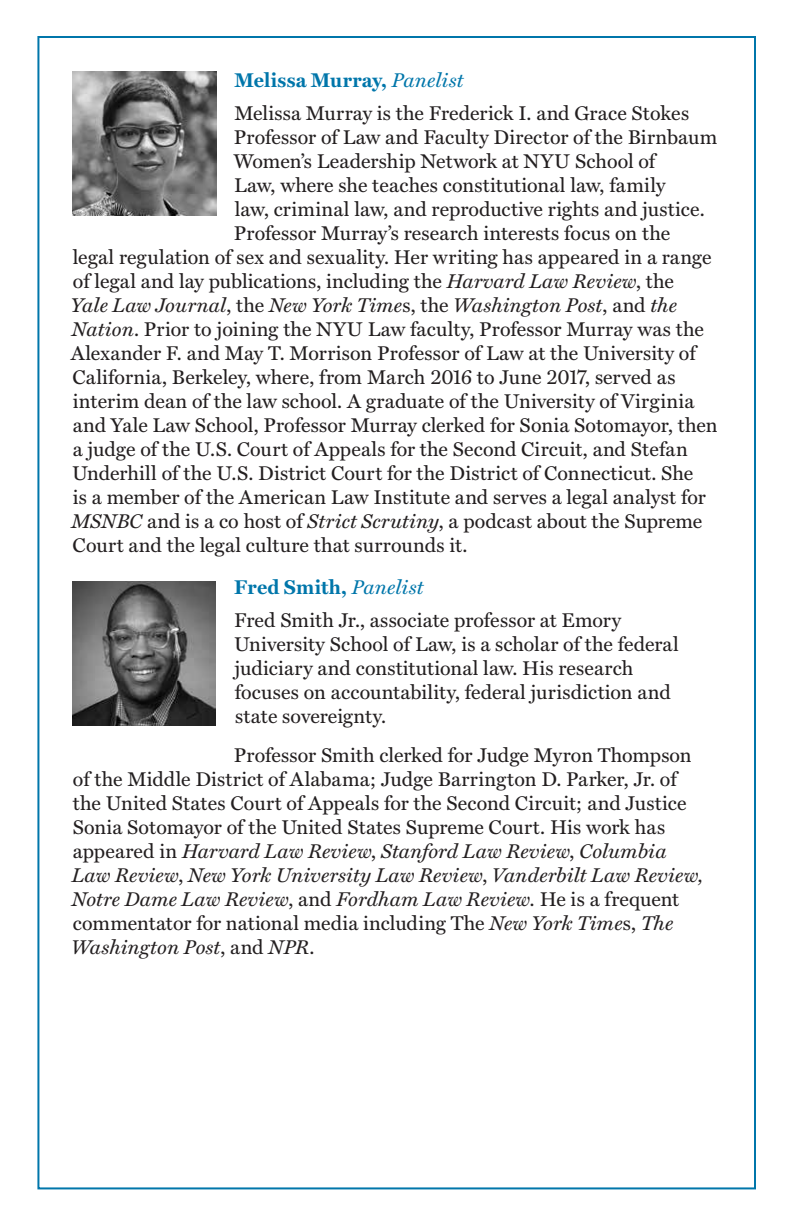
<style>
.page{position:relative;width:792px;height:1224px;background:#fff}
.page>*{position:absolute;margin:0;border:0;box-sizing:border-box;transform-origin:0 0}
.Body_Copy{font:20px/24px "Miller Text";letter-spacing:.005em;color:#231f20}
.Body_Copy-2{font:italic 20px "Miller Text";letter-spacing:.005em;color:#231f20}
.Name{font:700 20px "Miller Text";letter-spacing:.01em;color:#0076aa}
.s1{font-weight:400;font-style:italic}
.s2{font-style:italic}
.s3{font-style:normal}
</style>
<div class="page">
<img style="left:72px;top:72px;width:144px;height:144px">
<img style="left:72px;top:582px;width:144px;height:144px">
<p class="Name" style="left:235px;top:65px;width:231px">Melissa Murray, <span class="s1">Panelist</span></p>
<p class="Body_Copy" style="left:234px;top:100px;width:456px">Melissa Murray is the Frederick I. and Grace Stokes</p>
<p class="Body_Copy" style="left:234px;top:124px;width:485px">Professor of Law and Faculty Director of the Birnbaum</p>
<p class="Body_Copy" style="left:234px;top:148px;width:423px">Women’s Leadership Network at NYU School of</p>
<p class="Body_Copy" style="left:234px;top:172px;width:433px">Law, where she teaches constitutional law, family</p>
<p class="Body_Copy" style="left:235px;top:196px;width:472px">law, criminal law, and reproductive rights and justice.</p>
<p class="Body_Copy" style="left:234px;top:220px;width:438px">Professor Murray’s research interests focus on the</p>
<p class="Body_Copy" style="left:73px;top:244px;width:640px">legal regulation of sex and sexuality. Her writing has appeared in a range</p>
<p class="Body_Copy" style="left:73px;top:268px;width:603px">of legal and lay publications, including the <span class="s2">Harvard Law Review</span>, the</p>
<p class="Body_Copy-2" style="left:71px;top:289px;width:608px">Yale Law Journal<span class="s3">, the</span> New York Time<span class="s3">s, the</span> Washington Post<span class="s3">, and</span> the</p>
<p class="Body_Copy" style="left:72px;top:316px;width:634px"><span class="s2">Nation</span>. Prior to joining the NYU Law faculty, Professor Murray was the</p>
<p class="Body_Copy" style="left:71px;top:340px;width:627px">Alexander F. and May T. Morrison Professor of Law at the University of</p>
<p class="Body_Copy" style="left:73px;top:364px;width:604px">California, Berkeley, where, from March 2016 to June 2017, served as</p>
<p class="Body_Copy" style="left:73px;top:388px;width:623px">interim dean of the law school. A graduate of the University of Virginia</p>
<p class="Body_Copy" style="left:73px;top:412px;width:646px">and Yale Law School, Professor Murray clerked for Sonia Sotomayor, then</p>
<p class="Body_Copy" style="left:73px;top:436px;width:616px">a judge of the U.S. Court of Appeals for the Second Circuit, and Stefan</p>
<p class="Body_Copy" style="left:72px;top:460px;width:623px">Underhill of the U.S. District Court for the District of Connecticut. She</p>
<p class="Body_Copy" style="left:73px;top:484px;width:634px">is a member of the American Law Institute and serves a legal analyst for</p>
<p class="Body_Copy" style="left:72px;top:508px;width:632px"><span class="s2">MSNBC</span> and is a co host of <span class="s2">Strict Scrutiny</span>, a podcast about the Supreme</p>
<p class="Body_Copy" style="left:73px;top:532px;width:396px">Court and the legal culture that surrounds it.</p>
<p class="Name" style="left:234px;top:572px;width:191px">Fred Smith, <span class="s1">Panelist</span></p>
<p class="Body_Copy" style="left:234px;top:607px;width:446px">Fred Smith Jr., associate professor at Emory University School of Law, is a scholar of the federal judiciary and constitutional law. His research focuses on accountability, federal jurisdiction and state sovereignty.</p>
<p class="Body_Copy" style="left:72px;top:741px;width:633px;text-indent:162px">Professor Smith clerked for Judge Myron Thompson of the Middle District of Alabama; Judge Barrington D. Parker, Jr. of the United States Court of Appeals for the Second Circuit; and Justice Sonia Sotomayor of the United States Supreme Court. His work has appeared in <span class="s2">Harvard Law Review</span>, <span class="s2">Stanford Law Review</span>, <span class="s2">Columbia Law Review</span>, <span class="s2">New York University Law Review</span>, <span class="s2">Vanderbilt Law Review, Notre Dame Law Review</span>, and <span class="s2">Fordham Law Review.</span> He is a frequent commentator for national media including The <span class="s2">New York Time</span>s, <span class="s2">The Washington Post</span>, and <span class="s2">NPR</span>.</p>
</div>
